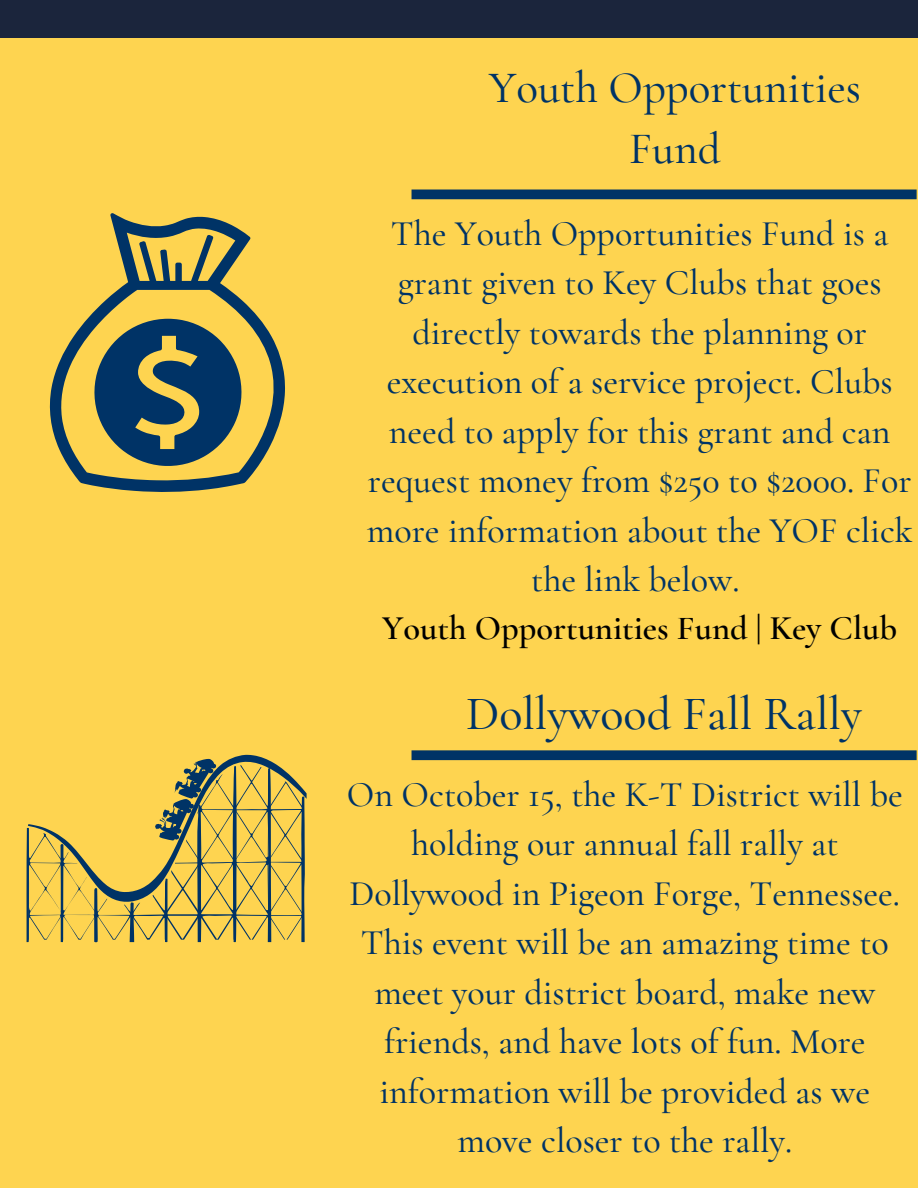
<style>
.page{position:relative;width:918px;height:1188px;background:#fed450}
.page>*{position:absolute;margin:0;border:0;box-sizing:border-box;transform-origin:0 0}
.t1{font:500 48px "Cormorant Garamond";color:#036}
.t2{font:500 45px/61.8px "Cormorant Garamond";color:#036;text-align:center}
.t3{font:500 36px/49.5px "Cormorant Garamond";color:#036;text-align:center}
.t4{font:600 34.5px "Cormorant Garamond";color:#000}
</style>
<div class="page">
<div style="left:0;top:0;width:918px;height:37px;background:#1b253c"></div>
<div style="left:412px;top:190px;width:505px;height:9px;background:#036"></div>
<svg style="left:412px;top:750px;width:505px;height:10px;background:#093865"></svg>
<svg style="left:49px;top:213px;width:236px;height:279px"></svg>
<svg style="left:93px;top:319px;width:150px;height:148px"></svg>
<svg style="left:27px;top:827px;width:278px;height:116px"></svg>
<svg style="left:28px;top:755px;width:279px;height:147px"></svg>
<p class="t2" style="left:489px;top:56px;width:374px">Youth Opportunities<br>Fund</p>
<p class="t3" style="left:367px;top:209px;width:547px">The Youth Opportunities Fund is a grant given to Key Clubs that goes directly towards the planning or execution of a service project. Clubs need to apply for this grant and can request money from $250 to $2000. For more information about the YOF click the link below.</p>
<p class="t4" style="left:382px;top:607px;width:516px">Youth Opportunities Fund | Key Club</p>
<h1 class="t1" style="left:466px;top:685px;width:397px">Dollywood Fall Rally</h1>
<p class="t3" style="left:347px;top:769px;width:557px">On October 15, the K-T District will be holding our annual fall rally at Dollywood in Pigeon Forge, Tennessee.<br>This event will be an amazing time to meet your district board, make new friends, and have lots of fun. More information will be provided as we move closer to the rally.</p>
</div>
